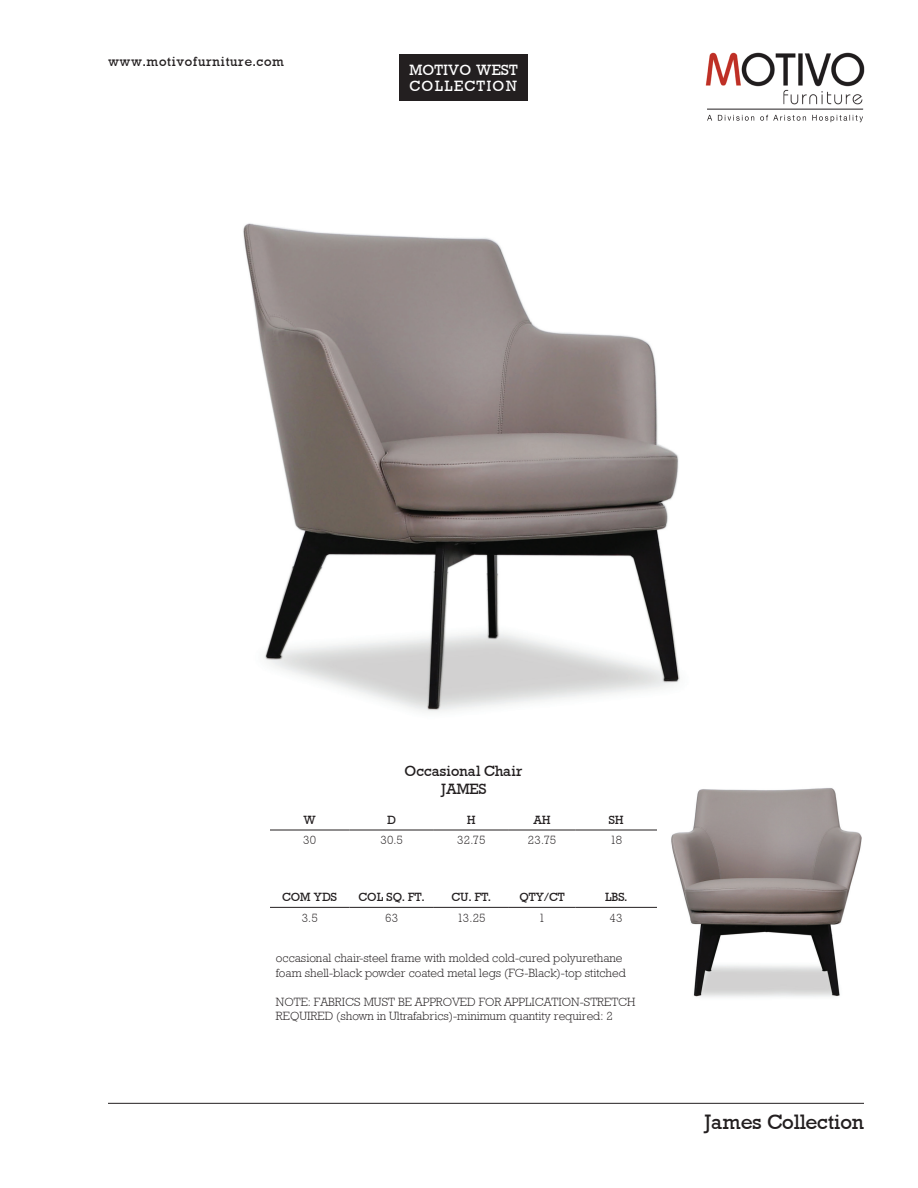
<style>
.page{position:relative;width:918px;height:1188px;background:#fff}
.page>*{position:absolute;margin:0;border:0;box-sizing:border-box;transform-origin:0 0}
.t1{font:21px "Astute SSK";color:#231f20}
.t2{font:15px/18px "Astute SSK";color:#231f20;text-align:center}
.t3{font:15px/16.5px "Astute SSK";letter-spacing:.1em;color:#fff}
.t4{font:13.5px "Astute SSK";letter-spacing:.05em;color:#231f20}
.t5{font:300 12px/14.4px "Astute Light S Si";color:#231f20}
.t6{font:12px "Astute SSK";color:#231f20}
</style>
<div class="page">
<img style="left:705px;top:53px;width:160px;height:51px">
<svg style="left:707px;top:115px;width:156px;height:7px"></svg>
<hr style="left:707px;top:109px;width:156px;height:1px;background:#231f20">
<img style="left:671px;top:788px;width:191px;height:209px">
<hr style="left:108px;top:1103px;width:756px;height:1px;background:#231f20">
<img style="left:243px;top:223px;width:437px;height:489px">
<hr style="left:270px;top:907px;width:80px;height:1px;background:#231f20">
<hr style="left:350px;top:907px;width:84px;height:1px;background:#231f20">
<hr style="left:434px;top:907px;width:75px;height:1px;background:#231f20">
<hr style="left:509px;top:907px;width:66px;height:1px;background:#231f20">
<hr style="left:575px;top:907px;width:82px;height:1px;background:#231f20">
<hr style="left:270px;top:830px;width:80px;height:1px;background:#231f20">
<hr style="left:350px;top:830px;width:84px;height:1px;background:#231f20">
<hr style="left:434px;top:830px;width:75px;height:1px;background:#231f20">
<hr style="left:509px;top:830px;width:66px;height:1px;background:#231f20">
<hr style="left:575px;top:830px;width:82px;height:1px;background:#231f20">
<div style="left:399px;top:54px;width:129px;height:46px;background:#231f20"></div>
<p class="t4" style="left:108px;top:54px;width:178px">www.motivofurniture.com</p>
<p class="t3" style="left:409px;top:61px;width:110px">MOTIVO WEST<br>COLLECTION</p>
<p class="t2" style="left:405px;top:762px;width:119px">Occasional Chair<br>JAMES</p>
<p class="t6" style="left:304px;top:813px;width:14px">W</p>
<p class="t6" style="left:387px;top:813px;width:10px">D</p>
<p class="t6" style="left:467px;top:813px;width:10px">H</p>
<p class="t6" style="left:534px;top:813px;width:18px">AH</p>
<p class="t6" style="left:609px;top:813px;width:16px">SH</p>
<p class="t5" style="left:303px;top:833px;width:14px">30</p>
<p class="t5" style="left:380px;top:833px;width:24px">30.5</p>
<p class="t5" style="left:457px;top:833px;width:30px">32.75</p>
<p class="t5" style="left:528px;top:833px;width:30px">23.75</p>
<p class="t5" style="left:610px;top:833px;width:14px">18</p>
<p class="t6" style="left:283px;top:890px;width:56px">COM YDS</p>
<p class="t6" style="left:359px;top:890px;width:67px">COL SQ. FT.</p>
<p class="t6" style="left:452px;top:890px;width:41px">CU. FT.</p>
<p class="t6" style="left:520px;top:890px;width:47px">QTY/CT</p>
<p class="t6" style="left:605px;top:890px;width:24px">LBS.</p>
<p class="t5" style="left:302px;top:910px;width:18px">3.5</p>
<p class="t5" style="left:385px;top:910px;width:14px">63</p>
<p class="t5" style="left:457px;top:910px;width:30px">13.25</p>
<p class="t5" style="left:539px;top:910px;width:8px">1</p>
<p class="t5" style="left:610px;top:910px;width:15px">43</p>
<p class="t5" style="left:276px;top:951px;width:351px">occasional chair-steel frame with molded cold-cured polyurethane foam shell-black powder coated metal legs (FG-Black)-top stitched</p>
<p class="t5" style="left:276px;top:994px;width:361px">NOTE: FABRICS MUST BE APPROVED FOR APPLICATION-STRETCH<br>REQUIRED (shown in Ultrafabrics)-minimum quantity required: 2</p>
<h1 class="t1" style="left:704px;top:1109px;width:162px">James Collection</h1>
</div>
